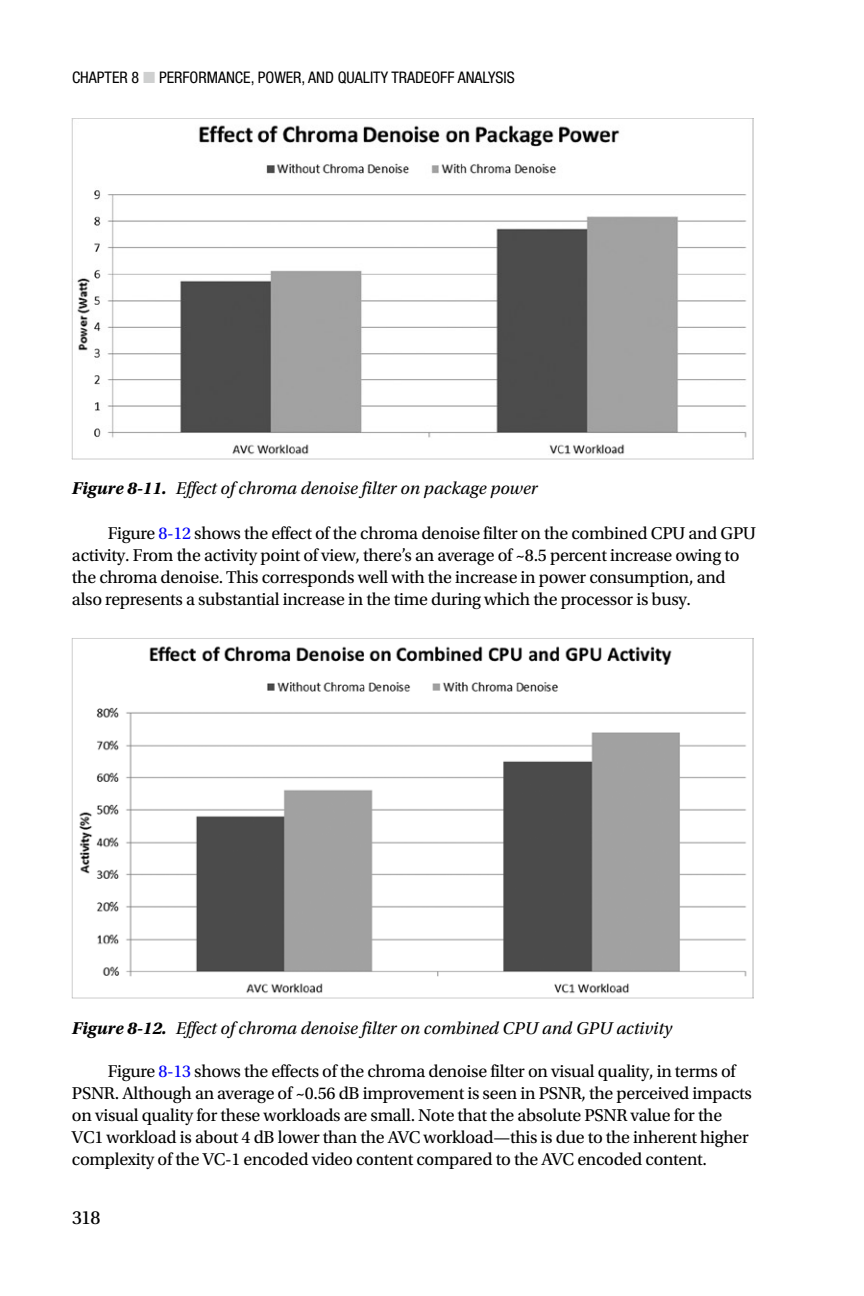
<style>
.page{position:relative;width:864px;height:1296px;background:#fff}
.page>*{position:absolute;margin:0;border:0;box-sizing:border-box;transform-origin:0 0}
.t1{font:20px "Utopia Std";color:#000}
.t2{font:18px/22px "Utopia Std";letter-spacing:-.015em;color:#000}
.t3{font:italic 18px "Utopia Std";color:#000}
.t4{font:condensed 16px "Helvetica Neue";color:#000}
.s1{color:#cfd0d0}
.s2{font-weight:700}
.s3{color:#0000fa}
</style>
<div class="page">
<img style="left:72px;top:118px;width:682px;height:341px">
<img style="left:72px;top:638px;width:682px;height:361px">
<p class="t4" style="left:72px;top:69px;width:444px">CHAPTER 8 <span class="s1">■</span> PERFORMANCE, POWER, AND QUALITY TRADEOFF ANALYSIS</p>
<p class="t3" style="left:72px;top:478px;width:467px"><span class="s2">Figure 8-11.</span> Effect of chroma denoise filter on package power</p>
<p class="t2" style="left:72px;top:523px;width:686px;text-indent:36px">Figure <span class="s3">8-12</span> shows the effect of the chroma denoise filter on the combined CPU and GPU activity. From the activity point of view, there’s an average of ~8.5 percent increase owing to the chroma denoise. This corresponds well with the increase in power consumption, and also represents a substantial increase in the time during which the processor is busy.</p>
<p class="t3" style="left:72px;top:1018px;width:602px"><span class="s2">Figure 8-12.</span> Effect of chroma denoise filter on combined CPU and GPU activity</p>
<p class="t2" style="left:72px;top:1060px;width:681px;text-indent:36px">Figure <span class="s3">8-13</span> shows the effects of the chroma denoise filter on visual quality, in terms of PSNR. Although an average of ~0.56 dB improvement is seen in PSNR, the perceived impacts on visual quality for these workloads are small. Note that the absolute PSNR value for the VC1 workload is about 4 dB lower than the AVC workload—this is due to the inherent higher complexity of the VC-1 encoded video content compared to the AVC encoded content.</p>
<p class="t1" style="left:72px;top:1207px;width:30px">318</p>
</div>
